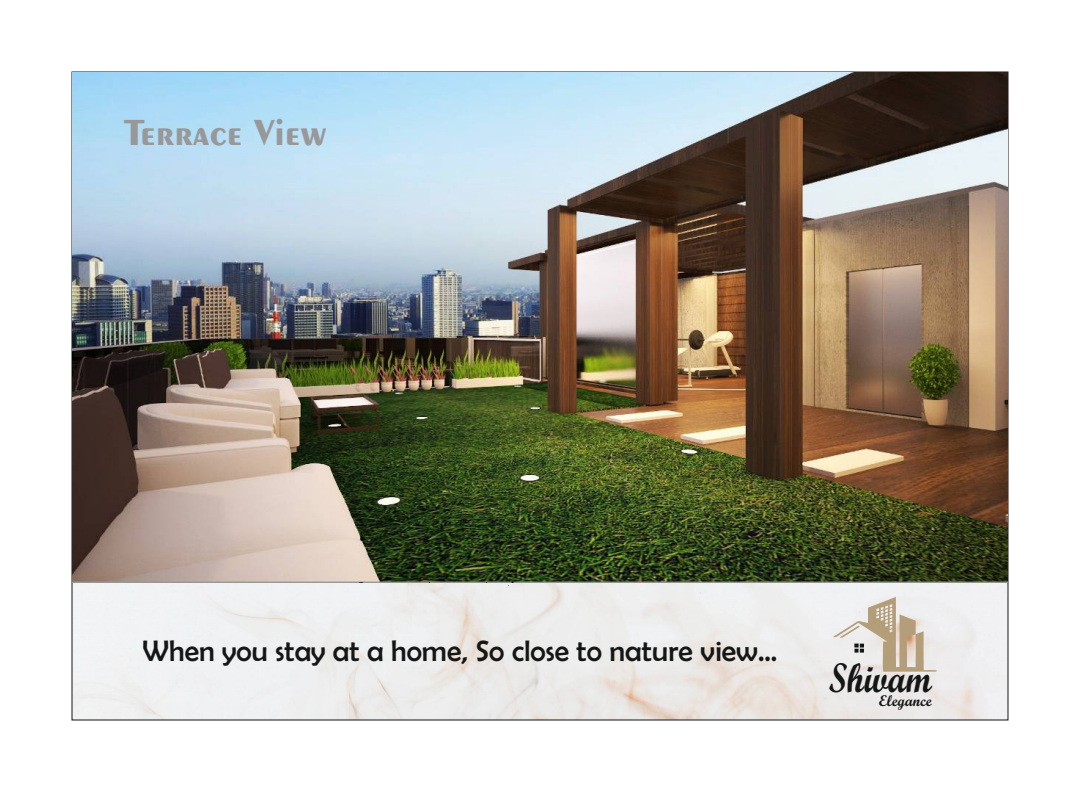
<style>
.page{position:relative;width:1080px;height:792px;background:#fff}
.page>*{position:absolute;margin:0;border:0;box-sizing:border-box;transform-origin:0 0}
.t1{font:41.7px "Script MT Bold";color:#151616;scale:.84 1}
.t2{font:700 38.4px "Exotic 350 BT";color:#989899}
.t3{font:29.9px "Berlin Sans FB";color:#151616}
.t4{font:15.7px "Script MT Bold";color:#151616}
</style>
<div class="page">
<img style="left:74px;top:582px;width:932px;height:136px">
<img style="left:72px;top:72px;width:936px;height:510px">
<svg style="left:833px;top:597px;width:104px;height:75px"></svg>
<p class="t2" style="left:124px;top:116px;width:205px">Terrace View</p>
<p class="t3" style="left:143px;top:635px;width:636px">When you stay at a home, So close to nature view...</p>
<h1 class="t1" style="left:829px;top:663px;width:124px">Shivam</h1>
<p class="t4" style="left:879px;top:695px;width:54px">Elegance</p>
</div>
